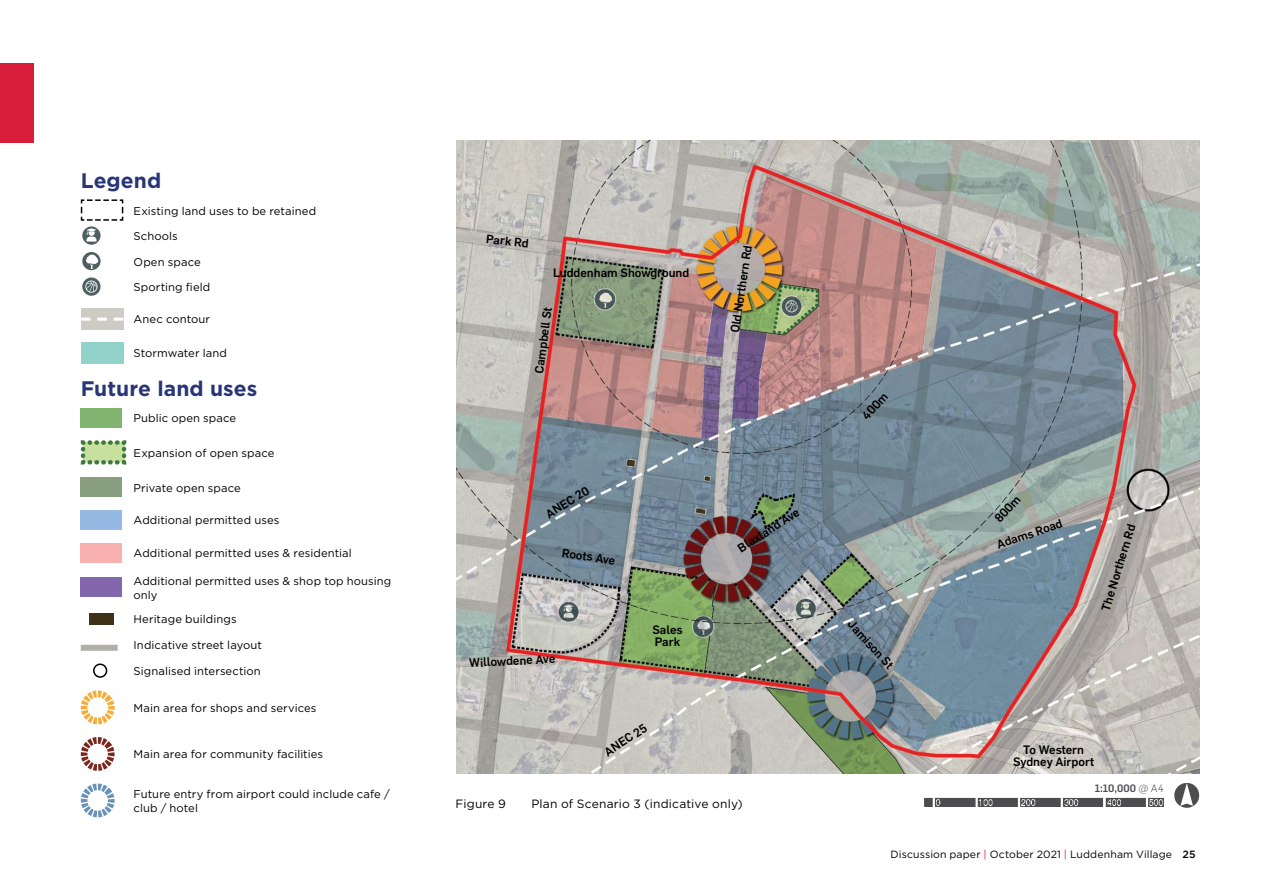
<style>
.page{position:relative;width:1263px;height:893px;background:#fff}
.page>*{position:absolute;margin:0;border:0;box-sizing:border-box;transform-origin:0 0}
.t1{font:700 21px "Gotham";letter-spacing:.005em;color:#283677}
.t2{font:500 12px/12px "Flama";color:#000}
.t3{font:12px "Gotham";letter-spacing:.015em;color:#000}
.t4{font:11.25px/14.2px "Gotham";letter-spacing:.01em;color:#000}
.t5{font:10.5px "Gotham";letter-spacing:.015em;color:#000}
.SCALE_BAR{font:500 10.5px "Flama";color:#4d4d4f}
.s1{font-weight:300}
.s2{color:#e3173e}
.s3{font-weight:500}
</style>
<div class="page">
<div style="left:0;top:64px;width:33px;height:79px;background:#d81e3a"></div>
<svg style="left:1174px;top:783px;width:25px;height:25px"></svg>
<img style="left:456px;top:140px;width:743px;height:634px">
<img style="left:924px;top:797px;width:240px;height:10px">
<svg style="left:80px;top:199px;width:44px;height:22px"></svg>
<svg style="left:82px;top:226px;width:19px;height:19px"></svg>
<div style="left:81px;top:225px;width:21px;height:21px;border:2px solid #fff;border-radius:50%"></div>
<svg style="left:86px;top:228px;width:10px;height:14px"></svg>
<svg style="left:81px;top:250px;width:21px;height:22px"></svg>
<svg style="left:86px;top:255px;width:12px;height:14px"></svg>
<svg style="left:82px;top:277px;width:19px;height:19px"></svg>
<div style="left:81px;top:276px;width:21px;height:21px;border:2px solid #fff;border-radius:50%"></div>
<svg style="left:85px;top:280px;width:13px;height:13px"></svg>
<div style="left:81px;top:308px;width:42px;height:21px;background:#cdcbc3"></div>
<svg style="left:81px;top:318px;width:42px;height:3px"></svg>
<div style="left:81px;top:342px;width:42px;height:21px;background:#91d3ca"></div>
<div style="left:81px;top:408px;width:41px;height:20px;background:#81b570"></div>
<svg style="left:80px;top:440px;width:47px;height:25px"></svg>
<div style="left:81px;top:477px;width:41px;height:20px;background:#899e7e"></div>
<div style="left:81px;top:510px;width:41px;height:20px;background:#95b9e2"></div>
<div style="left:81px;top:543px;width:41px;height:20px;background:#f8b1af"></div>
<div style="left:81px;top:578px;width:41px;height:19px;background:#8267ad"></div>
<div style="left:89px;top:613px;width:25px;height:12px;background:#3f3116"></div>
<div style="left:81px;top:645px;width:37px;height:6px;background:#b2afa9"></div>
<div style="left:93px;top:663px;width:14px;height:15px;border:2px solid #000;border-radius:50%"></div>
<svg style="left:81px;top:690px;width:34px;height:34px"></svg>
<svg style="left:81px;top:737px;width:34px;height:34px"></svg>
<svg style="left:81px;top:784px;width:34px;height:33px"></svg>
<h1 class="t1" style="left:81px;top:167px;width:82px">Legend</h1>
<p class="t4" style="left:134px;top:203px;width:184px">Existing land uses to be retained</p>
<p class="t4" style="left:134px;top:229px;width:46px">Schools</p>
<p class="t4" style="left:134px;top:254px;width:69px">Open space</p>
<p class="t4" style="left:134px;top:280px;width:78px">Sporting field</p>
<p class="t4" style="left:134px;top:312px;width:78px">Anec contour</p>
<p class="t4" style="left:134px;top:346px;width:95px">Stormwater land</p>
<h1 class="t1" style="left:81px;top:375px;width:178px">Future land uses</h1>
<p class="t4" style="left:134px;top:411px;width:104px">Public open space</p>
<p class="t4" style="left:134px;top:446px;width:142px">Expansion of open space</p>
<p class="t4" style="left:134px;top:480px;width:109px">Private open space</p>
<p class="t4" style="left:134px;top:513px;width:147px">Additional permitted uses</p>
<p class="t4" style="left:134px;top:546px;width:220px">Additional permitted uses &amp; residential</p>
<p class="t4" style="left:134px;top:573px;width:259px">Additional permitted uses &amp; shop top housing only</p>
<p class="t4" style="left:134px;top:611px;width:105px">Heritage buildings</p>
<p class="t4" style="left:134px;top:637px;width:130px">Indicative street layout</p>
<p class="t4" style="left:134px;top:664px;width:129px">Signalised intersection</p>
<p class="t4" style="left:134px;top:701px;width:184px">Main area for shops and services</p>
<p class="t4" style="left:134px;top:747px;width:191px">Main area for community facilities</p>
<p class="t4" style="left:134px;top:786px;width:258px">Future entry from airport could include cafe / club / hotel</p>
<p class="t2" style="left:487px;top:232px;width:44px;rotate:6deg">Park Rd</p>
<p class="t2" style="left:553px;top:266px;width:138px">Luddenham Showground</p>
<p class="t2" style="left:533px;top:373px;width:68px;rotate:-83deg">Campbell St</p>
<p class="t2" style="left:728px;top:332px;width:90px;rotate:-81deg">Old Northern Rd</p>
<p class="t2" style="left:859px;top:413px;width:33px;rotate:-48deg">400m</p>
<p class="t2" style="left:543px;top:509px;width:50px;rotate:-32deg">ANEC 20</p>
<p class="t2" style="left:992px;top:516px;width:33px;rotate:-48deg">800m</p>
<p class="t2" style="left:735px;top:544px;width:72px;rotate:-33deg">Blaxland Ave</p>
<p class="t2" style="left:995px;top:539px;width:70px;rotate:-19deg">Adams Road</p>
<p class="t2" style="left:563px;top:546px;width:55px;rotate:8deg">Roots Ave</p>
<p class="t2" style="left:469px;top:656px;width:88px;rotate:-3deg">Willowdene Ave</p>
<p class="t2" style="left:652px;top:623px;width:32px">Sales<br>Park</p>
<p class="t2" style="left:855px;top:617px;width:63px;rotate:48deg">Jamison St</p>
<p class="t2" style="left:1099px;top:609px;width:92px;rotate:-73deg">The Northern Rd</p>
<p class="t3" style="left:456px;top:796px;width:52px">Figure 9</p>
<p class="t2" style="left:602px;top:747px;width:50px;rotate:-33deg">ANEC 25</p>
<p class="t3" style="left:531px;top:796px;width:213px">Plan of Scenario 3 (indicative only)</p>
<p class="t2" style="left:1013px;top:743px;width:83px;text-align:center">To Western<br>Sydney Airport</p>
<p class="SCALE_BAR" style="left:1095px;top:780px;width:70px">1:10,000 <span class="s1">@ A4</span></p>
<p class="t5" style="left:890px;top:847px;width:307px">Discussion paper <span class="s2">|</span> October 2021 <span class="s2">|</span> Luddenham Village <span class="s3">25</span></p>
</div>
